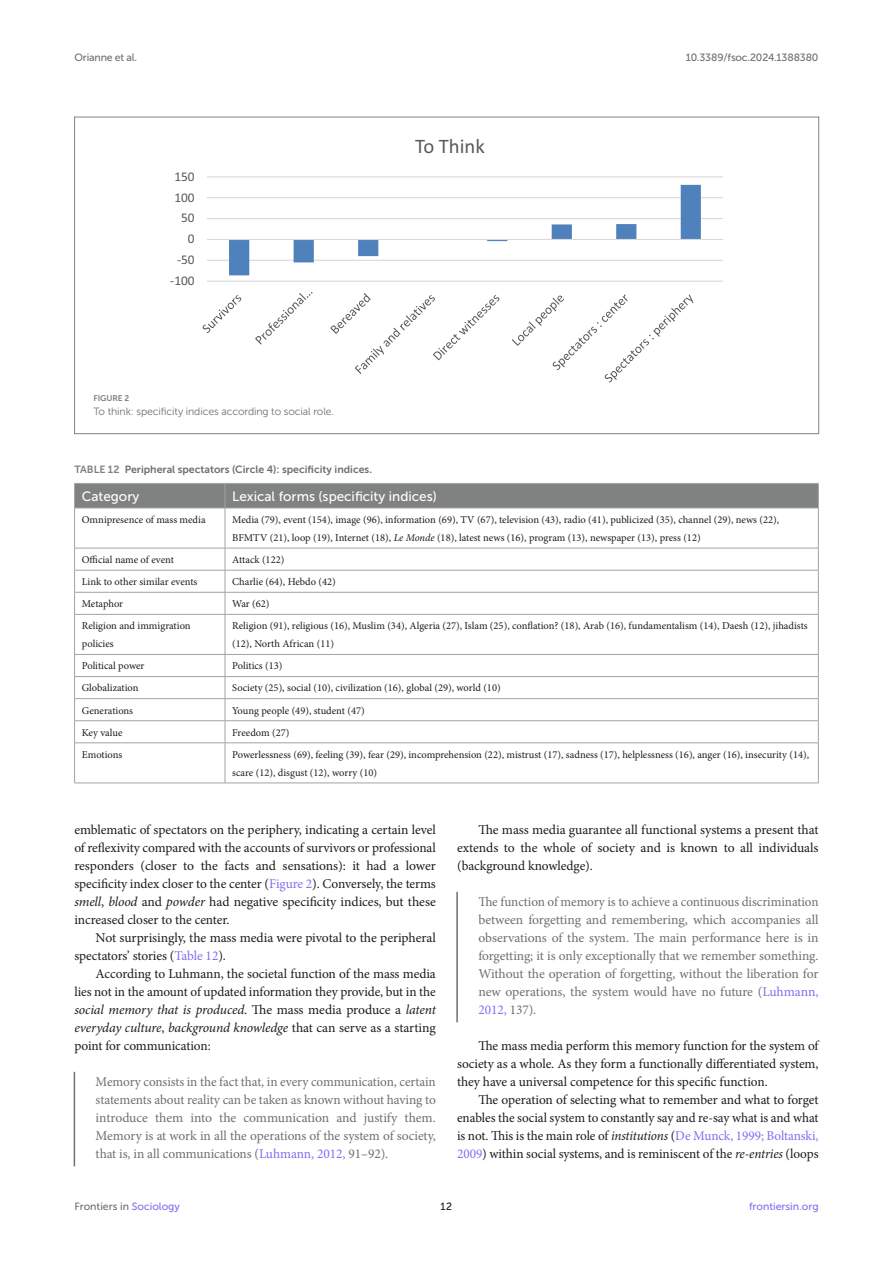
<style>
.page{position:relative;width:893px;height:1263px;background:#fff}
.page>*{position:absolute;margin:0;border:0;box-sizing:border-box;transform-origin:0 0}
.t1{font:20.7px "Calibri";color:#595959}
.TEXT{font:13.5px/18px "Minion Pro";letter-spacing:-.005em;color:#1b1c1b;text-align:justify}
.BLOCK_QTN{font:13.5px/18px "Minion Pro";letter-spacing:-.005em;color:#706f70;text-align:justify}
.TB_CH{font:13.5px "Museo Sans 500";color:#fff}
.t2{font:13.35px "Calibri";color:#595959}
.TB_TX{font:10.5px/18px "Minion Pro";color:#1b1c1b}
.t3{font:10.5px "Museo Sans 500";letter-spacing:-.015em;color:#706f70}
.TT{font:10.5px "Museo Sans 700";color:#706f70}
.FIG_LEG{font:10.5px "Museo Sans 300";letter-spacing:-.01em;color:#706f70}
.t4{font:10.5px "Museo Sans 500";color:#856df0}
.t5{font:10.5px "Museo Sans 500";color:#1b1c1b}
.FIG_HD{font:8.25px "Museo Sans 700";letter-spacing:-.01em;color:#7e7f7f}
.s1{color:#7e7f7f}
.s2{font-style:italic}
.s3{color:#856df0}
</style>
<div class="page">
<hr style="left:207px;top:281px;width:516px;height:1px;background:#d9d9d9">
<hr style="left:207px;top:260px;width:516px;height:1px;background:#d9d9d9">
<hr style="left:207px;top:218px;width:516px;height:1px;background:#d9d9d9">
<hr style="left:207px;top:197px;width:516px;height:1px;background:#d9d9d9">
<hr style="left:207px;top:176px;width:516px;height:1px;background:#d9d9d9">
<svg style="left:229px;top:185px;width:472px;height:90px"></svg>
<hr style="left:207px;top:239px;width:516px;height:1px;background:#d9d9d9">
<svg style="left:203px;top:295px;width:38px;height:38px"></svg>
<svg style="left:255px;top:292px;width:58px;height:52px"></svg>
<svg style="left:330px;top:293px;width:169px;height:81px"></svg>
<svg style="left:512px;top:294px;width:181px;height:88px"></svg>
<hr style="left:225px;top:570px;width:593px;height:1px;background:#a2a3a3">
<hr style="left:225px;top:592px;width:593px;height:1px;background:#a2a3a3">
<svg style="left:818px;top:548px;width:1px;height:66px"></svg>
<hr style="left:225px;top:614px;width:593px;height:1px;background:#a2a3a3">
<hr style="left:818px;top:614px;width:1px;height:40px;background:#a2a3a3">
<hr style="left:225px;top:654px;width:593px;height:1px;background:#a2a3a3">
<hr style="left:225px;top:676px;width:593px;height:1px;background:#a2a3a3">
<hr style="left:225px;top:698px;width:593px;height:1px;background:#a2a3a3">
<hr style="left:225px;top:720px;width:593px;height:1px;background:#a2a3a3">
<svg style="left:818px;top:655px;width:1px;height:88px"></svg>
<hr style="left:225px;top:742px;width:593px;height:1px;background:#a2a3a3">
<hr style="left:818px;top:743px;width:1px;height:40px;background:#a2a3a3">
<hr style="left:225px;top:783px;width:593px;height:1px;background:#a2a3a3">
<hr style="left:74px;top:570px;width:151px;height:1px;background:#a2a3a3">
<hr style="left:74px;top:592px;width:151px;height:1px;background:#a2a3a3">
<svg style="left:74px;top:549px;width:1px;height:65px"></svg>
<svg style="left:225px;top:549px;width:1px;height:65px"></svg>
<hr style="left:74px;top:614px;width:151px;height:1px;background:#a2a3a3">
<hr style="left:74px;top:614px;width:1px;height:40px;background:#a2a3a3">
<hr style="left:225px;top:614px;width:1px;height:40px;background:#a2a3a3">
<hr style="left:74px;top:654px;width:151px;height:1px;background:#a2a3a3">
<hr style="left:74px;top:676px;width:151px;height:1px;background:#a2a3a3">
<hr style="left:74px;top:698px;width:151px;height:1px;background:#a2a3a3">
<hr style="left:74px;top:720px;width:151px;height:1px;background:#a2a3a3">
<svg style="left:74px;top:655px;width:1px;height:87px"></svg>
<svg style="left:225px;top:655px;width:1px;height:88px"></svg>
<hr style="left:74px;top:742px;width:151px;height:1px;background:#a2a3a3">
<hr style="left:74px;top:743px;width:1px;height:40px;background:#a2a3a3">
<hr style="left:225px;top:743px;width:1px;height:40px;background:#a2a3a3">
<hr style="left:74px;top:783px;width:151px;height:1px;background:#a2a3a3">
<hr style="left:225px;top:508px;width:593px;height:1px;background:#a2a3a3">
<svg style="left:74px;top:483px;width:745px;height:25px;background:#828383"></svg>
<hr style="left:74px;top:508px;width:151px;height:1px;background:#a2a3a3">
<hr style="left:818px;top:508px;width:1px;height:40px;background:#a2a3a3">
<hr style="left:225px;top:548px;width:593px;height:1px;background:#a2a3a3">
<hr style="left:74px;top:508px;width:1px;height:40px;background:#a2a3a3">
<hr style="left:225px;top:508px;width:1px;height:40px;background:#a2a3a3">
<hr style="left:74px;top:548px;width:151px;height:1px;background:#a2a3a3">
<hr style="left:74px;top:1072px;width:1px;height:94px;background:#706f70">
<hr style="left:456px;top:892px;width:2px;height:130px;background:#706f70">
<p class="t3" style="left:74px;top:51px;width:64px">Orianne et al.</p>
<p class="t3" style="left:686px;top:51px;width:134px">10.3389/fsoc.2024.1388380</p>
<p class="t2" style="left:174px;top:167px;width:22px">150</p>
<p class="t2" style="left:174px;top:188px;width:22px">100</p>
<p class="t2" style="left:181px;top:209px;width:15px">50</p>
<p class="t2" style="left:188px;top:230px;width:8px">0</p>
<p class="t2" style="left:177px;top:250px;width:19px">-50</p>
<p class="t2" style="left:170px;top:271px;width:26px">-100</p>
<p class="FIG_HD" style="left:94px;top:394px;width:37px">FIGURE 2</p>
<p class="FIG_LEG" style="left:94px;top:405px;width:242px">To think: specificity indices according to social role.</p>
<p class="t1" style="left:415px;top:132px;width:71px">To Think</p>
<p class="TT" style="left:74px;top:463px;width:299px"><span class="s1">TABLE 12</span> Peripheral spectators (Circle 4): specificity indices.</p>
<p class="TB_CH" style="left:82px;top:489px;width:59px">Category</p>
<p class="TB_CH" style="left:232px;top:489px;width:206px">Lexical forms (specificity indices)</p>
<p class="TB_TX" style="left:82px;top:510px;width:125px">Omnipresence of mass media</p>
<p class="TB_TX" style="left:232px;top:510px;width:548px">Media (79), event (154), image (96), information (69), TV (67), television (43), radio (41), publicized (35), channel (29), news (22),<br>BFMTV (21), loop (19), Internet (18), <span class="s2">Le Monde</span> (18), latest news (16), program (13), newspaper (13), press (12)</p>
<p class="TB_TX" style="left:82px;top:551px;width:94px">Official name of event</p>
<p class="TB_TX" style="left:232px;top:551px;width:54px">Attack (122)</p>
<p class="TB_TX" style="left:82px;top:573px;width:117px">Link to other similar events</p>
<p class="TB_TX" style="left:232px;top:573px;width:105px">Charlie (64), Hebdo (42)</p>
<p class="TB_TX" style="left:82px;top:595px;width:43px">Metaphor</p>
<p class="TB_TX" style="left:232px;top:595px;width:39px">War (62)</p>
<p class="TB_TX" style="left:82px;top:617px;width:110px">Religion and immigration policies</p>
<p class="TB_TX" style="left:232px;top:617px;width:577px">Religion (91), religious (16), Muslim (34), Algeria (27), Islam (25), conflation? (18), Arab (16), fundamentalism (14), Daesh (12), jihadists (12), North African (11)</p>
<p class="TB_TX" style="left:82px;top:657px;width:64px">Political power</p>
<p class="TB_TX" style="left:232px;top:657px;width:52px">Politics (13)</p>
<p class="TB_TX" style="left:82px;top:679px;width:58px">Globalization</p>
<p class="TB_TX" style="left:232px;top:679px;width:270px">Society (25), social (10), civilization (16), global (29), world (10)</p>
<p class="TB_TX" style="left:82px;top:701px;width:53px">Generations</p>
<p class="TB_TX" style="left:232px;top:701px;width:134px">Young people (49), student (47)</p>
<p class="TB_TX" style="left:82px;top:723px;width:42px">Key value</p>
<p class="TB_TX" style="left:232px;top:723px;width:59px">Freedom (27)</p>
<p class="TB_TX" style="left:82px;top:745px;width:42px">Emotions</p>
<p class="TB_TX" style="left:232px;top:745px;width:578px">Powerlessness (69), feeling (39), fear (29), incomprehension (22), mistrust (17), sadness (17), helplessness (16), anger (16), insecurity (14), scare (12), disgust (12), worry (10)</p>
<p class="TEXT" style="left:74px;top:821px;width:363px">emblematic of spectators on the periphery, indicating a certain level of reflexivity compared with the accounts of survivors or professional responders (closer to the facts and sensations): it had a lower specificity index closer to the center (<span class="s3">Figure 2</span>). Conversely, the terms <span class="s2">smell</span>, <span class="s2">blood</span> and <span class="s2">powder</span> had negative specificity indices, but these increased closer to the center.</p>
<p class="TEXT" style="left:74px;top:929px;width:363px;text-indent:21px">Not surprisingly, the mass media were pivotal to the peripheral spectators’ stories (<span class="s3">Table 12</span>).</p>
<p class="TEXT" style="left:74px;top:965px;width:363px;text-indent:21px">According to Luhmann, the societal function of the mass media lies not in the amount of updated information they provide, but in the <span class="s2">social memory that is produced</span>. The mass media produce a <span class="s2">latent everyday culture</span>, <span class="s2">background knowledge</span> that can serve as a starting point for communication:</p>
<p class="BLOCK_QTN" style="left:96px;top:1073px;width:342px">Memory consists in the fact that, in every communication, certain statements about reality can be taken as known without having to introduce them into the communication and justify them.<br>Memory is at work in all the operations of the system of society, that is, in all communications (<span class="s3">Luhmann, 2012,</span> 91–92).</p>
<p class="TEXT" style="left:457px;top:821px;width:363px;text-indent:21px">The mass media guarantee all functional systems a present that extends to the whole of society and is known to all individuals (background knowledge).</p>
<p class="BLOCK_QTN" style="left:478px;top:893px;width:342px">The function of memory is to achieve a continuous discrimination between forgetting and remembering, which accompanies all observations of the system. The main performance here is in forgetting; it is only exceptionally that we remember something.<br>Without the operation of forgetting, without the liberation for new operations, the system would have no future (<span class="s3">Luhmann, 2012,</span> 137).</p>
<p class="TEXT" style="left:457px;top:1037px;width:363px;text-indent:21px">The mass media perform this memory function for the system of society as a whole. As they form a functionally differentiated system, they have a universal competence for this specific function.</p>
<p class="TEXT" style="left:457px;top:1091px;width:363px;text-indent:21px">The operation of selecting what to remember and what to forget enables the social system to constantly say and re-say what is and what is not. This is the main role of <span class="s2">institutions</span> (<span class="s3">De Munck, 1999; Boltanski, 2009</span>) within social systems, and is reminiscent of the <span class="s2">re-entries</span> (loops</p>
<p class="t3" style="left:74px;top:1200px;width:107px">Frontiers in <span class="s3">Sociology</span></p>
<p class="t5" style="left:441px;top:1200px;width:13px">12</p>
<p class="t4" style="left:749px;top:1200px;width:71px">frontiersin.org</p>
</div>
